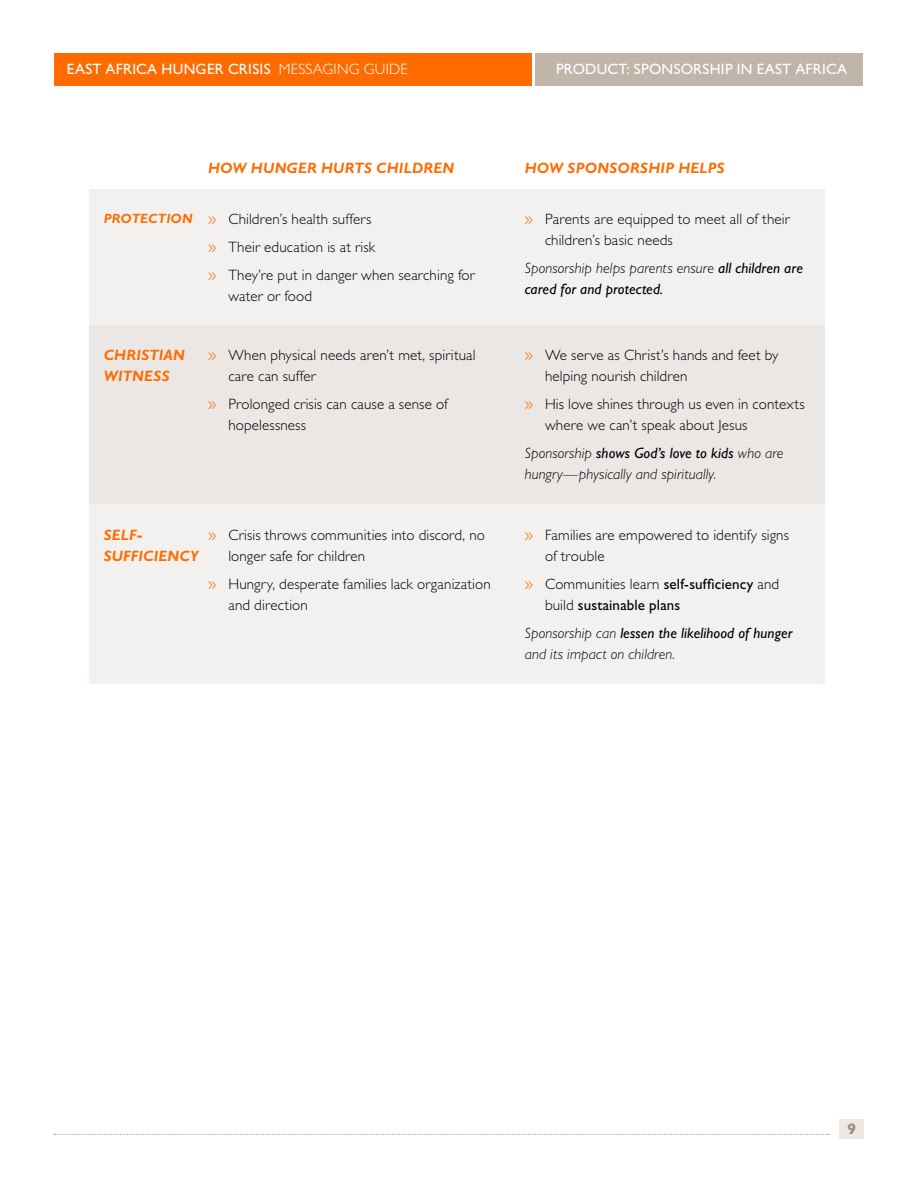
<style>
.page{position:relative;width:918px;height:1188px;background:#fff}
.page>*{position:absolute;margin:0;border:0;box-sizing:border-box;transform-origin:0 0}
.t1{font:700 15.3px "Gill Sans Std";color:#9a8b7d;scale:1.09 1}
.t2{font:300 15px/21px "Gill Sans Std";letter-spacing:.01em;color:#000}
.t3{font:italic 300 15px/21px "Gill Sans Std";letter-spacing:.005em;color:#000}
.t4{font:italic 700 15px/21px "Gill Sans Std";letter-spacing:.02em;color:#ff6b00}
.t5{font:15px "Gill Sans Std";letter-spacing:.015em;color:#fff}
.t6{font:italic 15px/21px "Gill Sans Std";letter-spacing:.005em;color:#000}
.t7{font:15px/21px "Gill Sans Std";letter-spacing:.01em;color:#000}
.t8{font:italic 700 13.5px "Gill Sans Std";letter-spacing:.015em;color:#ff6b00}
.s1{font-weight:300}
.s2{font-size:16.5px;color:#ff6b00}
.s3{font-weight:400}
.s4{font-weight:300;font-size:16.5px;color:#ff6b00}
</style>
<div class="page">
<div style="left:840px;top:1120px;width:24px;height:19px;background:#ede8e3"></div>
<svg style="left:54px;top:1134px;width:775px;height:1px"></svg>
<div style="left:536px;top:53px;width:327px;height:33px;background:#c1b5aa"></div>
<div style="left:54px;top:53px;width:477px;height:33px;background:#ff6b00"></div>
<div style="left:90px;top:189px;width:735px;height:136px;background:#f3f1ef"></div>
<div style="left:90px;top:503px;width:735px;height:181px;background:#f3f1ef"></div>
<div style="left:90px;top:325px;width:735px;height:178px;background:#eae7e4"></div>
<p class="t5" style="left:67px;top:61px;width:342px">EAST AFRICA HUNGER CRISIS <span class="s1">MESSAGING GUIDE</span></p>
<p class="t5" style="left:556px;top:61px;width:292px">PRODUCT: SPONSORSHIP IN EAST AFRICA</p>
<p class="t4" style="left:208px;top:157px;width:248px">HOW HUNGER HURTS CHILDREN</p>
<p class="t4" style="left:525px;top:157px;width:201px">HOW SPONSORSHIP HELPS</p>
<p class="t8" style="left:104px;top:211px;width:90px">PROTECTION</p>
<p class="t2" style="left:208px;top:205px;width:268px;line-height:27.8px"><span class="s2">»</span> Children’s health suffers<br><span class="s2">»</span> Their education is at risk<br><span class="s2">»</span> They’re put in danger when searching for</p>
<p class="t2" style="left:228px;top:285px;width:85px">water or food</p>
<p class="t2" style="left:545px;top:209px;width:246px;text-indent:-20px"><span class="s2">»</span> Parents are equipped to meet all of their children’s basic needs</p>
<p class="t6" style="left:525px;top:257px;width:280px"><span class="s1">Sponsorship helps parents ensure</span> all children are cared for and protected.</p>
<p class="t4" style="left:104px;top:345px;width:83px">CHRISTIAN<br>WITNESS</p>
<p class="t2" style="left:228px;top:345px;width:249px;text-indent:-20px"><span class="s2">»</span> When physical needs aren’t met, spiritual care can suffer</p>
<p class="t2" style="left:228px;top:394px;width:221px;text-indent:-20px"><span class="s2">»</span> Prolonged crisis can cause a sense of hopelessness</p>
<p class="t4" style="left:104px;top:525px;width:96px">SELF-<br>SUFFICIENCY</p>
<p class="t2" style="left:228px;top:525px;width:258px;text-indent:-20px"><span class="s2">»</span> Crisis throws communities into discord, no longer safe for children</p>
<p class="t2" style="left:228px;top:574px;width:264px;text-indent:-20px"><span class="s2">»</span> Hungry, desperate families lack organization and direction</p>
<p class="t2" style="left:545px;top:345px;width:235px;text-indent:-20px"><span class="s2">»</span> We serve as Christ’s hands and feet by helping nourish children</p>
<p class="t2" style="left:545px;top:394px;width:261px;text-indent:-20px"><span class="s2">»</span> His love shines through us even in contexts where we can’t speak about Jesus</p>
<p class="t3" style="left:525px;top:442px;width:260px">Sponsorship <span class="s3">shows God’s love to kids</span> who are hungry—physically and spiritually.</p>
<p class="t2" style="left:545px;top:525px;width:246px;text-indent:-20px"><span class="s2">»</span> Families are empowered to identify signs of trouble</p>
<p class="t7" style="left:545px;top:574px;width:236px;text-indent:-20px"><span class="s4">»</span> <span class="s1">Communities learn</span> self-sufficiency <span class="s1">and build</span> sustainable plans</p>
<p class="t3" style="left:525px;top:623px;width:269px">Sponsorship can <span class="s3">lessen the likelihood of hunger </span>and its impact on children.</p>
<p class="t1" style="left:847px;top:1120px;width:10px">9</p>
</div>
